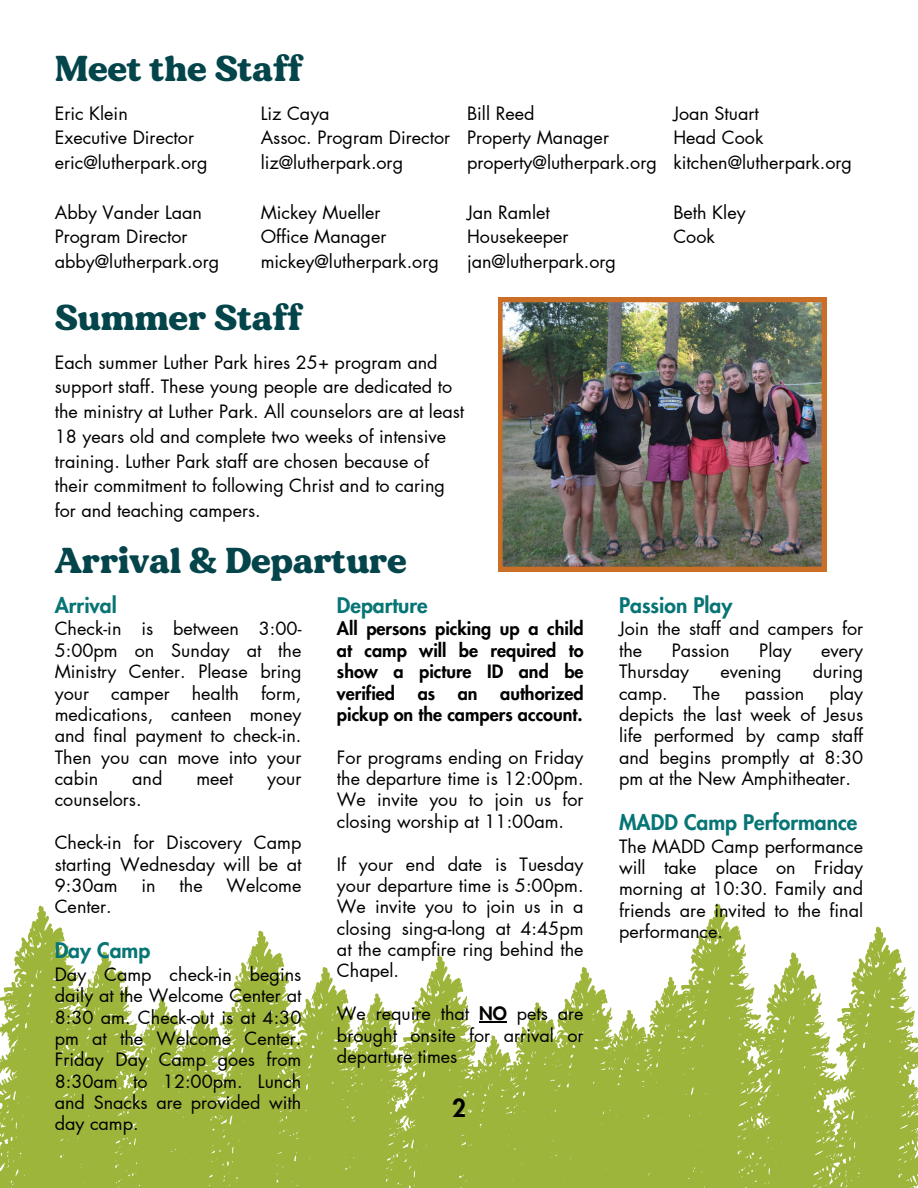
<style>
.page{position:relative;width:918px;height:1188px;background:#fff}
.page>*{position:absolute;margin:0;border:0;box-sizing:border-box;transform-origin:0 0}
.t1{font:36px "MADE Dillan";color:#04444b}
.t2{font:800 24px "Futura LT Pro";color:#000}
.t3{font:800 21px "Futura LT Pro";color:#077475}
.t4{font:18px/21.3px "Futura LT Pro";color:#000;text-align:justify}
.t5{font:800 18px/21.3px "Futura LT Pro";color:#000;text-align:justify}
.s1{font-weight:800}
</style>
<div class="page">
<img style="left:498px;top:298px;width:328px;height:273px">
<svg style="left:0;top:903px;width:918px;height:285px;fill:#9db53b"></svg>
<svg style="left:479px;top:1021px;width:28px;height:1px"></svg>
<p class="t1" style="left:55px;top:46px;width:249px">Meet the Staff</p>
<p class="t4" style="left:55px;top:103px;width:75px">Eric Klein</p>
<p class="t4" style="left:55px;top:128px;width:141px">Executive Director</p>
<p class="t4" style="left:55px;top:153px;width:154px">eric@lutherpark.org</p>
<p class="t4" style="left:55px;top:202px;width:149px">Abby Vander Laan</p>
<p class="t4" style="left:55px;top:227px;width:134px">Program Director</p>
<h1 class="t4" style="left:55px;top:252px;width:166px">abby@lutherpark.org</h1>
<p class="t4" style="left:261px;top:103px;width:70px">Liz Caya</p>
<p class="t4" style="left:261px;top:128px;width:191px">Assoc. Program Director</p>
<h1 class="t4" style="left:261px;top:153px;width:144px">liz@lutherpark.org</h1>
<p class="t4" style="left:261px;top:202px;width:121px">Mickey Mueller</p>
<p class="t4" style="left:261px;top:227px;width:127px">Office Manager</p>
<p class="t4" style="left:261px;top:252px;width:180px">mickey@lutherpark.org</p>
<p class="t4" style="left:467px;top:103px;width:69px">Bill Reed</p>
<p class="t4" style="left:467px;top:128px;width:144px">Property Manager</p>
<p class="t4" style="left:467px;top:153px;width:191px">property@lutherpark.org</p>
<p class="t4" style="left:467px;top:202px;width:84px">Jan Ramlet</p>
<p class="t4" style="left:467px;top:227px;width:103px">Housekeeper</p>
<p class="t4" style="left:467px;top:252px;width:150px">jan@lutherpark.org</p>
<p class="t1" style="left:55px;top:295px;width:248px">Summer Staff</p>
<p class="t4" style="left:55px;top:350px;width:411px;line-height:24.8px;text-align:left">Each summer Luther Park hires 25+ program and support staff. These young people are dedicated to the ministry at Luther Park. All counselors are at least 18 years old and complete two weeks of intensive training. Luther Park staff are chosen because of their commitment to following Christ and to caring for and teaching campers.</p>
<p class="t4" style="left:673px;top:103px;width:87px">Joan Stuart</p>
<p class="t4" style="left:673px;top:128px;width:92px">Head Cook</p>
<h2 class="t4" style="left:673px;top:153px;width:180px">kitchen@lutherpark.org</h2>
<p class="t4" style="left:673px;top:202px;width:74px">Beth Kley</p>
<p class="t4" style="left:673px;top:227px;width:43px">Cook</p>
<p class="t1" style="left:55px;top:537px;width:354px">Arrival &amp; Departure</p>
<p class="t3" style="left:55px;top:596px;width:64px">Arrival</p>
<p class="t4" style="left:55px;top:619px;width:248px">Check-in is between 3:00- 5:00pm on Sunday at the Ministry Center. Please bring your camper health form, medications, canteen money and final payment to check-in.<br>Then you can move into your cabin</p>
<p class="t3" style="left:337px;top:596px;width:92px">Departure</p>
<p class="t5" style="left:337px;top:619px;width:248px">All persons picking up a child at camp will be required to show a picture ID and be verified</p>
<p class="t5" style="left:337px;top:683px;width:248px;text-align:right">authorized<br>pickup on the campers account.</p>
<p class="t4" style="left:337px;top:747px;width:248px">For programs ending on Friday the departure time is 12:00pm.<br>We invite you to join us for closing worship at 11:00am.</p>
<p class="t4" style="left:337px;top:854px;width:248px">If your end date is Tuesday your departure time is 5:00pm.<br>We invite you to join us in a closing sing-a-long at 4:45pm at the campfire ring behind the Chapel.</p>
<p class="t4" style="left:337px;top:1004px;width:248px">We require that <span class="s1">NO</span> pets are brought onsite for arrival or departure times</p>
<p class="t5" style="left:418px;top:683px;width:19px">as</p>
<p class="t5" style="left:458px;top:683px;width:21px">an</p>
<p class="t4" style="left:132px;top:769px;width:32px">and</p>
<p class="t4" style="left:196px;top:769px;width:38px">meet</p>
<p class="t4" style="left:267px;top:769px;width:36px">your</p>
<p class="t4" style="left:55px;top:790px;width:88px">counselors.</p>
<p class="t4" style="left:55px;top:833px;width:248px">Check-in for Discovery Camp starting Wednesday will be at 9:30am</p>
<p class="t4" style="left:142px;top:875px;width:16px">in</p>
<p class="t4" style="left:180px;top:875px;width:25px">the</p>
<p class="t4" style="left:227px;top:875px;width:76px">Welcome</p>
<p class="t4" style="left:55px;top:897px;width:58px">Center.</p>
<p class="t3" style="left:55px;top:941px;width:97px">Day Camp</p>
<p class="t4" style="left:55px;top:964px;width:248px">Day Camp check-in begins daily at the Welcome Center at 8:30 am. Check-out is at 4:30 pm at the Welcome Center.<br>Friday Day Camp goes from 8:30am to 12:00pm. Lunch and Snacks are provided with day camp.</p>
<p class="t2" style="left:452px;top:1098px;width:15px">2</p>
<p class="t3" style="left:619px;top:596px;width:115px">Passion Play</p>
<p class="t4" style="left:619px;top:619px;width:246px">Join the staff and campers for the</p>
<p class="t4" style="left:672px;top:640px;width:60px">Passion</p>
<p class="t4" style="left:759px;top:640px;width:34px">Play</p>
<p class="t4" style="left:821px;top:640px;width:44px">every</p>
<p class="t4" style="left:619px;top:662px;width:72px">Thursday</p>
<p class="t4" style="left:720px;top:662px;width:63px">evening</p>
<p class="t4" style="left:813px;top:662px;width:52px">during</p>
<p class="t4" style="left:619px;top:683px;width:50px">camp.</p>
<p class="t4" style="left:693px;top:683px;width:29px">The</p>
<p class="t4" style="left:745px;top:683px;width:61px">passion</p>
<p class="t4" style="left:619px;top:683px;width:246px;text-indent:210px">play depicts the last week of Jesus life performed by camp staff and begins promptly at 8:30 pm at the New Amphitheater.</p>
<p class="t3" style="left:619px;top:813px;width:240px">MADD Camp Performance</p>
<p class="t4" style="left:619px;top:836px;width:246px">The MADD Camp performance will take place on Friday morning at 10:30. Family and friends are invited to the final performance.</p>
</div>
